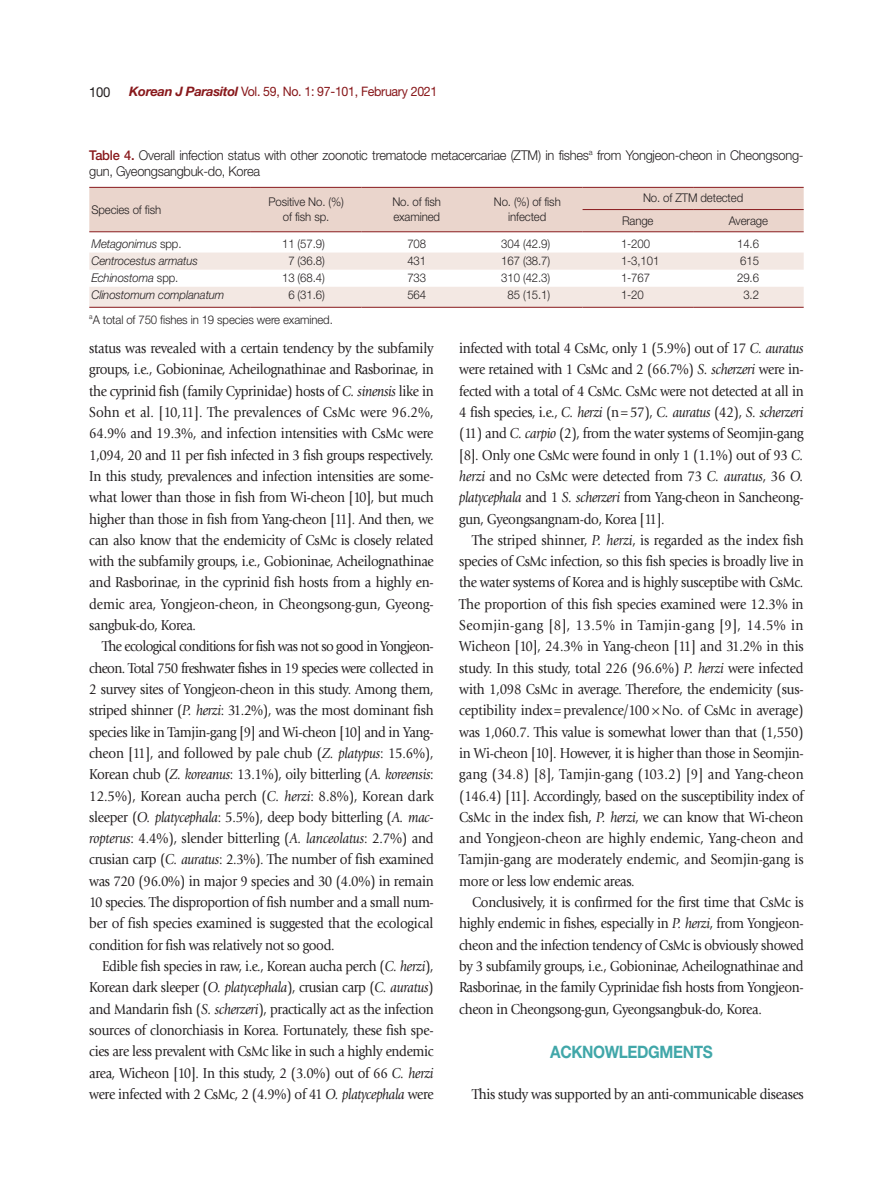
<style>
.page{position:relative;width:893px;height:1191px;background:#fff}
.page>*{position:absolute;margin:0;border:0;box-sizing:border-box;transform-origin:0 0}
.본문_대제목{font:700 17.1px "Helvetica Neue LT Std";letter-spacing:-.025em;color:#41a7a9;scale:.9 1}
.본문{font:15px/21.3px "Giovanni Std";letter-spacing:-.025em;color:#231f20;text-align:justify;scale:.9 1}
.t1{font:13.8px "Helvetica Neue LT Std";color:#231f20;scale:.95 1}
.표_제목__그림_설명{font:300 13.5px/16.2px "Helvetica Neue LT Std";letter-spacing:-.02em;color:#231f20;scale:.95 1}
.t2{font:13.05px "Helvetica Neue LT Std";letter-spacing:-.025em;color:#88181b;scale:.95 1}
.표_본문{font:300 12px "Helvetica Neue LT Std";letter-spacing:-.01em;color:#231f20;scale:.95 1}
.표_본문-2{font:italic 300 12px "Helvetica Neue LT Std";letter-spacing:-.01em;color:#231f20;scale:.95 1}
.s1{font-weight:700;font-style:italic}
.s2{font-weight:500;color:#88181b}
.s3{font-style:normal}
.s4{font-style:italic}
.s5{font-family:"Minion Pro"}
</style>
<div class="page">
<svg style="left:89px;top:188px;width:715px;height:119px"></svg>
<hr style="left:89px;top:187px;width:162px;height:1px;background:#88181b">
<hr style="left:251px;top:187px;width:110px;height:1px;background:#88181b">
<hr style="left:361px;top:187px;width:111px;height:1px;background:#88181b">
<hr style="left:472px;top:187px;width:111px;height:1px;background:#88181b">
<hr style="left:583px;top:187px;width:110px;height:1px;background:#88181b">
<hr style="left:693px;top:187px;width:111px;height:1px;background:#88181b">
<hr style="left:583px;top:209px;width:110px;height:1px;background:#88181b">
<hr style="left:693px;top:209px;width:111px;height:1px;background:#88181b">
<hr style="left:89px;top:231px;width:162px;height:1px;background:#88181b">
<hr style="left:251px;top:231px;width:110px;height:1px;background:#88181b">
<hr style="left:361px;top:231px;width:111px;height:1px;background:#88181b">
<hr style="left:472px;top:231px;width:111px;height:1px;background:#88181b">
<hr style="left:583px;top:231px;width:110px;height:1px;background:#88181b">
<hr style="left:693px;top:231px;width:111px;height:1px;background:#88181b">
<hr style="left:89px;top:307px;width:162px;height:1px;background:#88181b">
<hr style="left:251px;top:307px;width:110px;height:1px;background:#88181b">
<hr style="left:361px;top:307px;width:111px;height:1px;background:#88181b">
<hr style="left:472px;top:307px;width:111px;height:1px;background:#88181b">
<hr style="left:583px;top:307px;width:110px;height:1px;background:#88181b">
<hr style="left:693px;top:307px;width:111px;height:1px;background:#88181b">
<p class="t1" style="left:89px;top:83px;width:24px">100</p>
<p class="t2" style="left:129px;top:84px;width:326px"><span class="s1">Korean J Parasitol</span> Vol. 59, No. 1: 97-101, February 2021</p>
<p class="표_제목__그림_설명" style="left:89px;top:147px;width:753px"><span class="s2">Table 4.</span> Overall infection status with other zoonotic trematode metacercariae (ZTM) in fishes<sup>a</sup> from Yongjeon-cheon in Cheongsong&shy;gun, Gyeongsangbuk-do, Korea</p>
<p class="표_본문" style="left:91px;top:202px;width:75px">Species of fish</p>
<p class="표_본문" style="left:643px;top:191px;width:107px">No. of ZTM detected</p>
<p class="표_본문" style="left:622px;top:213px;width:35px">Range</p>
<p class="표_본문" style="left:729px;top:213px;width:43px">Average</p>
<p class="표_본문" style="left:268px;top:195px;width:81px">Positive No. (%)</p>
<p class="표_본문" style="left:283px;top:209px;width:50px">of fish sp.</p>
<p class="표_본문" style="left:494px;top:195px;width:72px">No. (%) of fish</p>
<p class="표_본문" style="left:508px;top:209px;width:42px">infected</p>
<p class="표_본문" style="left:392px;top:195px;width:53px">No. of fish</p>
<p class="표_본문" style="left:393px;top:209px;width:51px">examined</p>
<p class="표_본문-2" style="left:91px;top:236px;width:96px">Metagonimus <span class="s3">spp.</span></p>
<p class="표_본문" style="left:282px;top:236px;width:46px">11 (57.9)</p>
<p class="표_본문" style="left:407px;top:236px;width:21px">708</p>
<p class="표_본문" style="left:501px;top:236px;width:53px">304 (42.9)</p>
<p class="표_본문" style="left:621px;top:236px;width:32px">1-200</p>
<p class="표_본문" style="left:737px;top:236px;width:24px">14.6</p>
<p class="표_본문-2" style="left:91px;top:254px;width:114px">Centrocestus armatus</p>
<p class="표_본문" style="left:288px;top:253px;width:40px">7 (36.8)</p>
<p class="표_본문" style="left:407px;top:253px;width:21px">431</p>
<p class="표_본문" style="left:501px;top:253px;width:53px">167 (38.7)</p>
<p class="표_본문" style="left:621px;top:253px;width:42px">1-3,101</p>
<p class="표_본문" style="left:740px;top:253px;width:21px">615</p>
<p class="표_본문-2" style="left:91px;top:271px;width:93px">Echinostoma <span class="s3">spp.</span></p>
<p class="표_본문" style="left:282px;top:270px;width:46px">13 (68.4)</p>
<p class="표_본문" style="left:407px;top:270px;width:21px">733</p>
<p class="표_본문" style="left:501px;top:270px;width:53px">310 (42.3)</p>
<p class="표_본문" style="left:621px;top:270px;width:32px">1-767</p>
<p class="표_본문" style="left:737px;top:270px;width:24px">29.6</p>
<p class="표_본문-2" style="left:91px;top:288px;width:142px">Clinostomum complanatum</p>
<p class="표_본문" style="left:288px;top:288px;width:40px">6 (31.6)</p>
<p class="표_본문" style="left:407px;top:288px;width:21px">564</p>
<p class="표_본문" style="left:507px;top:288px;width:46px">85 (15.1)</p>
<p class="표_본문" style="left:621px;top:288px;width:26px">1-20</p>
<p class="표_본문" style="left:743px;top:288px;width:18px">3.2</p>
<p class="표_본문" style="left:89px;top:312px;width:258px"><sup>a</sup>A total of 750 fishes in 19 species were examined.</p>
<p class="본문" style="left:89px;top:338px;width:384px">status was revealed with a certain tendency by the subfamily groups, i.e., Gobioninae, Acheilognathinae and Rasborinae, in the cyprinid fish (family Cyprinidae) hosts of <span class="s4">C. sinensis</span> like in Sohn et al. [10,11]. The prevalences of CsMc were 96.2%, 64.9% and 19.3%, and infection intensities with CsMc were 1,094, 20 and 11 per fish infected in 3 fish groups respectively.<br>In this study, prevalences and infection intensities are some&shy;what lower than those in fish from Wi-cheon [10], but much higher than those in fish from Yang-cheon [11]. And then, we can also know that the endemicity of CsMc is closely related with the subfamily groups, i.e., Gobioninae, Acheilognathinae and Rasborinae, in the cyprinid fish hosts from a highly en&shy;demic area, Yongjeon-cheon, in Cheongsong-gun, Gyeong&shy;sangbuk-do, Korea.</p>
<p class="본문" style="left:89px;top:636px;width:384px;text-indent:13px">The ecological conditions for fish was not so good in Yongjeon&shy;cheon. Total 750 freshwater fishes in 19 species were collected in 2 survey sites of Yongjeon-cheon in this study. Among them, striped shinner (<span class="s4">P. herzi</span>: 31.2%), was the most dominant fish species like in Tamjin-gang [9] and Wi-cheon [10] and in Yang&shy;cheon [11], and followed by pale chub (<span class="s4">Z. platypus</span>: 15.6%), Korean chub (<span class="s4">Z. koreanus</span>: 13.1%), oily bitterling (<span class="s4">A. koreensis</span>:<br>12.5%), Korean aucha perch (<span class="s4">C. herzi</span>: 8.8%), Korean dark sleeper (<span class="s4">O. platycephala</span>: 5.5%), deep body bitterling (<span class="s4">A. mac&shy;ropterus</span>: 4.4%), slender bitterling (<span class="s4">A. lanceolatus</span>: 2.7%) and crusian carp (<span class="s4">C. auratus</span>: 2.3%). The number of fish examined was 720 (96.0%) in major 9 species and 30 (4.0%) in remain 10 species. The disproportion of fish number and a small num&shy;ber of fish species examined is suggested that the ecological condition for fish was relatively not so good.</p>
<p class="본문" style="left:89px;top:955px;width:384px;text-indent:13px">Edible fish species in raw, i.e., Korean aucha perch (<span class="s4">C. herzi</span>), Korean dark sleeper (<span class="s4">O. platycephala</span>), crusian carp (<span class="s4">C. auratus</span>) and Mandarin fish (<span class="s4">S. scherzeri</span>), practically act as the infection sources of clonorchiasis in Korea. Fortunately, these fish spe&shy;cies are less prevalent with CsMc like in such a highly endemic area, Wicheon [10]. In this study, 2 (3.0%) out of 66 <span class="s4">C. herzi </span>were infected with 2 CsMc, 2 (4.9%) of 41 <span class="s4">O. platycephala</span> were</p>
<p class="본문" style="left:459px;top:338px;width:384px">infected with total 4 CsMc, only 1 (5.9%) out of 17 <span class="s4">C. auratus </span>were retained with 1 CsMc and 2 (66.7%) <span class="s4">S. scherzeri</span> were in&shy;fected with a total of 4 CsMc. CsMc were not detected at all in 4 fish species, i.e., <span class="s4">C. herzi</span> (n<span class="s5">=</span>57), <span class="s4">C. auratus</span> (42), <span class="s4">S. scherzeri </span>(11) and <span class="s4">C. carpio</span> (2), from the water systems of Seomjin-gang [8]. Only one CsMc were found in only 1 (1.1%) out of 93 <span class="s4">C. herzi</span> and no CsMc were detected from 73 <span class="s4">C. auratus</span>, 36 <span class="s4">O. platycephala</span> and 1 <span class="s4">S. scherzeri</span> from Yang-cheon in Sancheong&shy;gun, Gyeongsangnam-do, Korea [11].</p>
<p class="본문" style="left:459px;top:529px;width:384px;text-indent:13px">The striped shinner, <span class="s4">P. herzi</span>, is regarded as the index fish species of CsMc infection, so this fish species is broadly live in the water systems of Korea and is highly susceptibe with CsMc.<br>The proportion of this fish species examined were 12.3% in Seomjin-gang [8], 13.5% in Tamjin-gang [9], 14.5% in Wicheon [10], 24.3% in Yang-cheon [11] and 31.2% in this study. In this study, total 226 (96.6%) <span class="s4">P. herzi</span> were infected with 1,098 CsMc in average. Therefore, the endemicity (sus&shy;ceptibility index<span class="s5">=</span>prevalence/100<span class="s5">×</span>No. of CsMc in average) was 1,060.7. This value is somewhat lower than that (1,550) in Wi-cheon [10]. However, it is higher than those in Seomjin&shy;gang (34.8) [8], Tamjin-gang (103.2) [9] and Yang-cheon (146.4) [11]. Accordingly, based on the susceptibility index of CsMc in the index fish, <span class="s4">P. herzi</span>, we can know that Wi-cheon and Yongjeon-cheon are highly endemic, Yang-cheon and Tamjin-gang are moderately endemic, and Seomjin-gang is more or less low endemic areas.</p>
<p class="본문" style="left:459px;top:891px;width:384px;text-indent:13px">Conclusively, it is confirmed for the first time that CsMc is highly endemic in fishes, especially in <span class="s4">P. herzi</span>, from Yongjeon&shy;cheon and the infection tendency of CsMc is obviously showed by 3 subfamily groups, i.e., Gobioninae, Acheilognathinae and Rasborinae, in the family Cyprinidae fish hosts from Yongjeon&shy;cheon in Cheongsong-gun, Gyeongsangbuk-do, Korea.</p>
<p class="본문_대제목" style="left:550px;top:1041px;width:182px">ACKNOWLEDGMENTS</p>
<p class="본문" style="left:472px;top:1083px;width:370px">This study was supported by an anti-communicable diseases</p>
</div>
